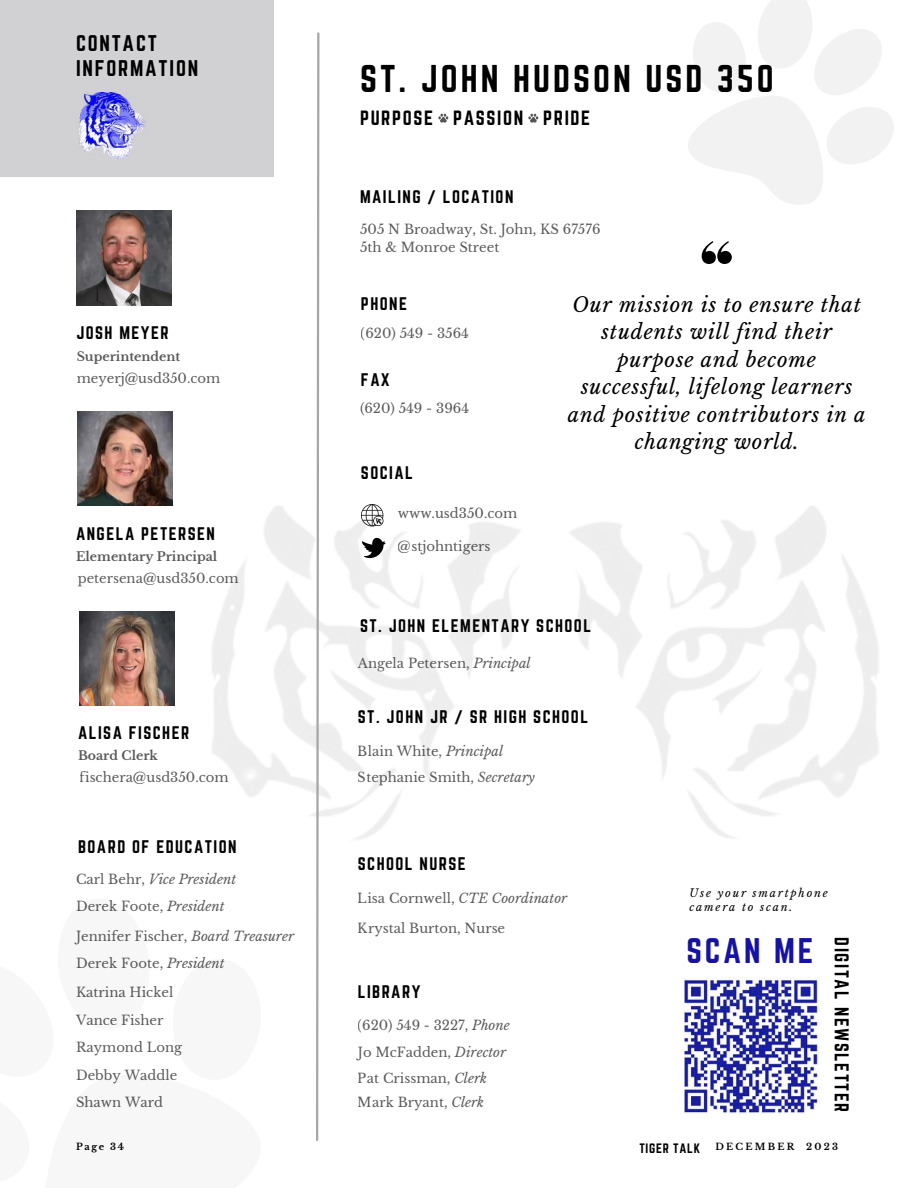
<style>
.page{position:relative;width:918px;height:1188px;background:#fff}
.page>*{position:absolute;margin:0;border:0;box-sizing:border-box;transform-origin:0 0}
.t1{font:33.9px "Norwester";letter-spacing:.09em;color:#000}
.t2{font:31.2px "Norwester";letter-spacing:.09em;color:#1613a4}
.t3{font:italic 20.25px/27.5px "Libre Baskerville";letter-spacing:.04em;color:#000;text-align:center}
.t4{font:19.8px/24.5px "Norwester";letter-spacing:.09em;color:#000}
.t5{font:18px "Norwester";letter-spacing:.09em;color:#000}
.t6{font:17.4px "Norwester";letter-spacing:.09em;color:#000}
.t7{font:15.9px "Norwester";letter-spacing:.09em;color:#000}
.t8{font:13.2px/27.6px "Libre Baskerville";color:#000}
.t9{font:italic 13.2px "Libre Baskerville";color:#000}
.t10{font:700 12.45px "Libre Baskerville";color:#000}
.t11{font:12px "Norwester";letter-spacing:.06em;color:#000}
.t12{font:italic 10.95px/14.7px "Libre Baskerville";letter-spacing:.16em;color:#000}
.t13{font:700 9.3px "Libre Baskerville";letter-spacing:.24em;color:#000}
.s1{font-style:normal}
.s2{font-style:italic}
</style>
<div class="page">
<div style="left:0;top:0;width:273px;height:177px;background:#d1d1d4"></div>
<img style="left:79px;top:92px;width:67px;height:67px">
<img style="left:683px;top:977px;width:136px;height:136px">
<svg style="left:315px;top:32px;width:6px;height:1109px"></svg>
<svg style="left:361px;top:504px;width:22px;height:22px"></svg>
<svg style="left:362px;top:538px;width:24px;height:20px"></svg>
<svg style="left:688px;top:0;width:206px;height:205px;fill:#f2f2f2"></svg>
<svg style="left:528px;top:114px;width:10px;height:9px"></svg>
<svg style="left:438px;top:114px;width:10px;height:9px"></svg>
<img style="left:76px;top:210px;width:96px;height:96px">
<img style="left:78px;top:411px;width:94px;height:95px">
<svg style="left:702px;top:241px;width:30px;height:23px"></svg>
<img style="left:80px;top:611px;width:94px;height:95px">
<h3 class="t4" style="left:76px;top:31px;width:124px">CONTACT<br>INFORMATION</h3>
<p class="t7" style="left:76px;top:323px;width:94px">JOSH MEYER</p>
<p class="t10" style="left:77px;top:348px;width:105px">Superintendent</p>
<p class="t8" style="left:77px;top:365px;width:145px">meyerj@usd350.com</p>
<p class="t7" style="left:76px;top:524px;width:140px">ANGELA PETERSEN</p>
<p class="t10" style="left:76px;top:548px;width:143px">Elementary Principal</p>
<p class="t8" style="left:78px;top:564px;width:163px">petersena@usd350.com</p>
<p class="t7" style="left:78px;top:723px;width:113px">ALISA FISCHER</p>
<p class="t10" style="left:78px;top:748px;width:81px">Board Clerk</p>
<p class="t8" style="left:80px;top:764px;width:151px">fischera@usd350.com</p>
<p class="t7" style="left:78px;top:837px;width:160px">BOARD OF EDUCATION</p>
<p class="t9" style="left:76px;top:871px;width:162px"><span class="s1">Carl Behr,</span> Vice President</p>
<p class="t8" style="left:76px;top:893px;width:150px">Derek Foote, <span class="s2">President</span></p>
<p class="t8" style="left:76px;top:922px;width:220px">Jennifer Fischer, <span class="s2">Board Treasurer</span></p>
<p class="t8" style="left:76px;top:950px;width:150px">Derek Foote, <span class="s2">President</span></p>
<p class="t8" style="left:76px;top:979px;width:107px">Katrina Hickel<br>Vance Fisher<br>Raymond Long<br>Debby Waddle<br>Shawn Ward</p>
<h1 class="t1" style="left:360px;top:58px;width:415px">ST. JOHN HUDSON USD 350</h1>
<h3 class="t5" style="left:360px;top:107px;width:232px">PURPOSE PASSION PRIDE</h3>
<p class="t7" style="left:360px;top:188px;width:155px">MAILING / LOCATION</p>
<p class="t8" style="left:360px;top:221px;width:242px;line-height:18px">505 N Broadway, St. John, KS 67576<br>5th &amp; Monroe Street</p>
<p class="t7" style="left:361px;top:294px;width:48px">PHONE</p>
<p class="t8" style="left:361px;top:320px;width:110px">(620) 549 - 3564</p>
<p class="t7" style="left:361px;top:371px;width:30px">FAX</p>
<p class="t8" style="left:360px;top:395px;width:111px">(620) 549 - 3964</p>
<p class="t7" style="left:361px;top:463px;width:54px">SOCIAL</p>
<p class="t8" style="left:398px;top:499px;width:121px">www.usd350.com</p>
<p class="t8" style="left:398px;top:533px;width:94px">@stjohntigers</p>
<h3 class="t3" style="left:568px;top:291px;width:300px">Our mission is to ensure that students will find their purpose and become successful, lifelong learners and positive contributors in a changing world.</h3>
<p class="t7" style="left:360px;top:616px;width:233px">ST. JOHN ELEMENTARY SCHOOL</p>
<p class="t8" style="left:358px;top:650px;width:174px">Angela Petersen, <span class="s2">Principal</span></p>
<p class="t7" style="left:358px;top:707px;width:232px">ST. JOHN JR / SR HIGH SCHOOL</p>
<p class="t8" style="left:358px;top:738px;width:179px;line-height:26.4px">Blain White, <span class="s2">Principal<br></span>Stephanie Smith, <span class="s2">Secretary</span></p>
<p class="t7" style="left:358px;top:854px;width:109px">SCHOOL NURSE</p>
<p class="t9" style="left:358px;top:890px;width:211px"><span class="s1">Lisa Cornwell,</span> CTE Coordinator</p>
<p class="t8" style="left:358px;top:915px;width:149px">Krystal Burton, Nurse</p>
<p class="t7" style="left:358px;top:982px;width:64px">LIBRARY</p>
<p class="t8" style="left:358px;top:1013px;width:153px;line-height:26.4px">(620) 549 - 3227, <span class="s2">Phone<br></span>Jo McFadden, <span class="s2">Director</span></p>
<p class="t8" style="left:358px;top:1064px;width:131px">Pat Crissman, <span class="s2">Clerk</span></p>
<p class="t8" style="left:358px;top:1089px;width:128px">Mark Bryant, <span class="s2">Clerk</span></p>
<p class="t12" style="left:690px;top:885px;width:140px">Use your smartphone camera to scan.</p>
<h2 class="t2" style="left:687px;top:931px;width:128px">SCAN ME</h2>
<h3 class="t6" style="left:852px;top:937px;width:176px;rotate:90deg">DIGITAL NEWSLETTER</h3>
<p class="t13" style="left:76px;top:1141px;width:49px">Page 34</p>
<p class="t11" style="left:639px;top:1141px;width:62px">TIGER TALK</p>
<p class="t13" style="left:715px;top:1141px;width:81px">DECEMBER</p>
<p class="t13" style="left:806px;top:1141px;width:33px">2023</p>
</div>
